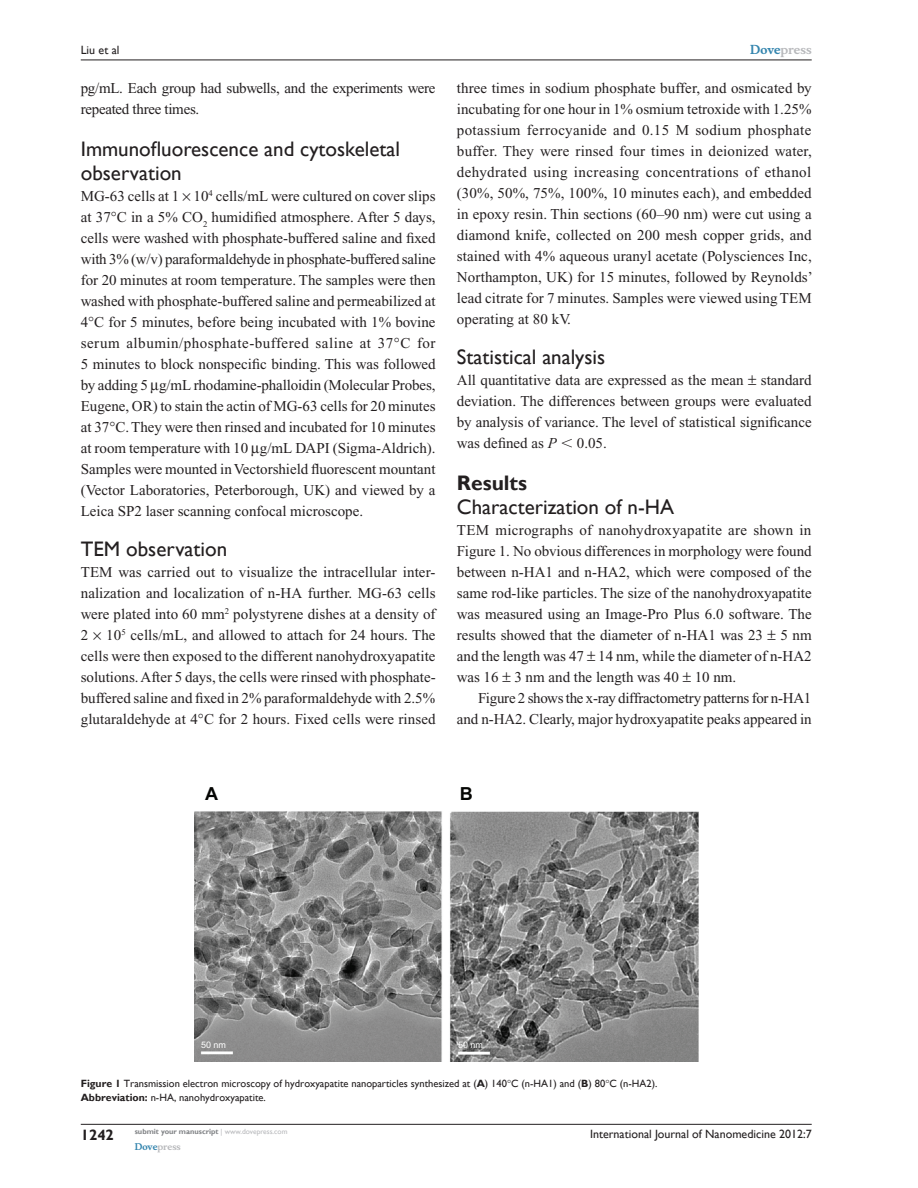
<style>
.page{position:relative;width:918px;height:1188px;background:#fff}
.page>*{position:absolute;margin:0;border:0;box-sizing:border-box;transform-origin:0 0}
.t1{font:21px/24px "Gill Sans";color:#231f20}
.t2{font:700 21px "Gill Sans";color:#231f20}
.t3{font:700 18px "Arial";color:#040503}
.t4{font:15px/21px "Times New Roman";color:#231f20;text-align:justify}
.t5{font:15px/21px "Times New Roman";letter-spacing:-.02em;color:#231f20}
.t6{font:700 15px "Gill Sans";color:#231f20}
.t7{font:12px "Gill Sans";color:#231f20}
.t8{font:700 12px "Musee";color:#b8b9bc}
.t9{font:10.5px/13.5px "Gill Sans";color:#231f20}
.t10{font:700 9px "Musee";color:#b8b9bc}
.t11{font:9px "Arial";color:#fff}
.t12{font:700 7.5px "Gill Sans";color:#808285}
.s1{color:#3485ae}
.s2{font-style:italic}
.s3{font-family:"Mathematical Pi One"}
.s4{font-weight:700}
.s5{font-weight:400;color:#b8b9bc}
</style>
<div class="page">
<img style="left:194px;top:811px;width:505px;height:251px">
<hr style="left:81px;top:1124px;width:731px;height:1px;background:#231f20">
<hr style="left:81px;top:60px;width:731px;height:1px;background:#231f20">
<p class="t7" style="left:81px;top:43px;width:40px">Liu et al</p>
<p class="t5" style="left:81px;top:77px;width:356px">pg/mL. Each group had subwells, and the experiments were repeated three times.</p>
<h1 class="t1" style="left:81px;top:137px;width:321px">Immunofluorescence and cytoskeletal observation</h1>
<p class="t4" style="left:81px;top:185px;width:357px">MG-63 cells at 1 10<sup>4</sup> cells/mL were cultured on cover slips at 37 C in a 5% CO<sub>2</sub> humidified atmosphere. After 5 days, cells were washed with phosphate-buffered saline and fixed with 3% (w/v) paraformaldehyde in phosphate-buffered saline for 20 minutes at room temperature. The samples were then washed with phosphate-buffered saline and permeabilized at 4 C for 5 minutes, before being incubated with 1% bovine serum albumin/phosphate-buffered saline at 37 C for 5 minutes to block nonspecific binding. This was followed by adding 5 g/mL rhodamine-phalloidin (Molecular Probes, Eugene, OR) to stain the actin of MG-63 cells for 20 minutes at 37 C. They were then rinsed and incubated for 10 minutes at room temperature with 10 g/mL DAPI (Sigma-Aldrich).<br>Samples were mounted in Vectorshield fluorescent mountant (Vector Laboratories, Peterborough, UK) and viewed by a Leica SP2 laser scanning confocal microscope.</p>
<h1 class="t1" style="left:81px;top:537px;width:148px">TEM observation</h1>
<p class="t4" style="left:81px;top:562px;width:356px">TEM was carried out to visualize the intracellular inter&shy;nalization and localization of n-HA further. MG-63 cells were plated into 60 mm<sup>2</sup> polystyrene dishes at a density of 2 10<sup>5</sup> cells/mL, and allowed to attach for 24 hours. The cells were then exposed to the different nanohydroxyapatite solutions. After 5 days, the cells were rinsed with phosphate&shy;buffered saline and fixed in 2% paraformaldehyde with 2.5% glutaraldehyde at 4 C for 2 hours. Fixed cells were rinsed</p>
<p class="t8" style="left:750px;top:43px;width:63px"><span class="s1">Dove</span>press</p>
<p class="t4" style="left:457px;top:77px;width:357px">three times in sodium phosphate buffer, and osmicated by incubating for one hour in 1% osmium tetroxide with 1.25% potassium ferrocyanide and 0.15 M sodium phosphate buffer. They were rinsed four times in deionized water, dehydrated using increasing concentrations of ethanol (30%, 50%, 75%, 100%, 10 minutes each), and embedded in epoxy resin. Thin sections (60–90 nm) were cut using a diamond knife, collected on 200 mesh copper grids, and stained with 4% aqueous uranyl acetate (Polysciences Inc, Northampton, UK) for 15 minutes, followed by Reynolds’ lead citrate for 7 minutes. Samples were viewed using TEM operating at 80 kV.</p>
<h1 class="t1" style="left:457px;top:345px;width:150px">Statistical analysis</h1>
<p class="t4" style="left:457px;top:370px;width:356px">All quantitative data are expressed as the mean standard deviation. The differences between groups were evaluated by analysis of variance. The level of statistical significance was defined as <span class="s2">P</span> <span class="s3">,</span> 0.05.</p>
<h1 class="t2" style="left:457px;top:470px;width:72px">Results</h1>
<h1 class="t1" style="left:457px;top:495px;width:219px">Characterization of n-HA</h1>
<p class="t4" style="left:457px;top:520px;width:356px">TEM micrographs of nanohydroxyapatite are shown in Figure 1. No obvious differences in morphology were found between n-HA1 and n-HA2, which were composed of the same rod-like particles. The size of the nanohydroxyapatite was measured using an Image-Pro Plus 6.0 software. The results showed that the diameter of n-HA1 was 23 5 nm and the length was 47 14 nm, while the diameter of n-HA2 was 16 3 nm and the length was 40 10 nm.</p>
<p class="t4" style="left:457px;top:688px;width:356px;text-align:right">Figure 2 shows the x-ray diffractometry patterns for n-HA1 and n-HA2. Clearly, major hydroxyapatite peaks appeared in</p>
<p class="t3" style="left:205px;top:783px;width:14px">A</p>
<p class="t3" style="left:460px;top:783px;width:14px">B</p>
<p class="t11" style="left:201px;top:1040px;width:27px">50 nm</p>
<p class="t11" style="left:458px;top:1040px;width:27px">50 nm</p>
<p class="t9" style="left:81px;top:1077px;width:578px"><span class="s4">Figure 1</span> Transmission electron microscopy of hydroxyapatite nanoparticles synthesized at (<span class="s4">A</span>) 140 C (n-HA1) and (<span class="s4">B</span>) 80 C (n-HA2).<br><span class="s4">Abbreviation:</span> n-HA, nanohydroxyapatite.</p>
<p class="t12" style="left:135px;top:1127px;width:154px">submit your manuscript <span class="s5">| www.dovepress.com</span></p>
<p class="t10" style="left:135px;top:1141px;width:48px"><span class="s1">Dove</span>press</p>
<p class="t6" style="left:81px;top:1126px;width:35px">1242</p>
<p class="t7" style="left:590px;top:1127px;width:223px">International Journal of Nanomedicine 2012:7</p>
</div>
